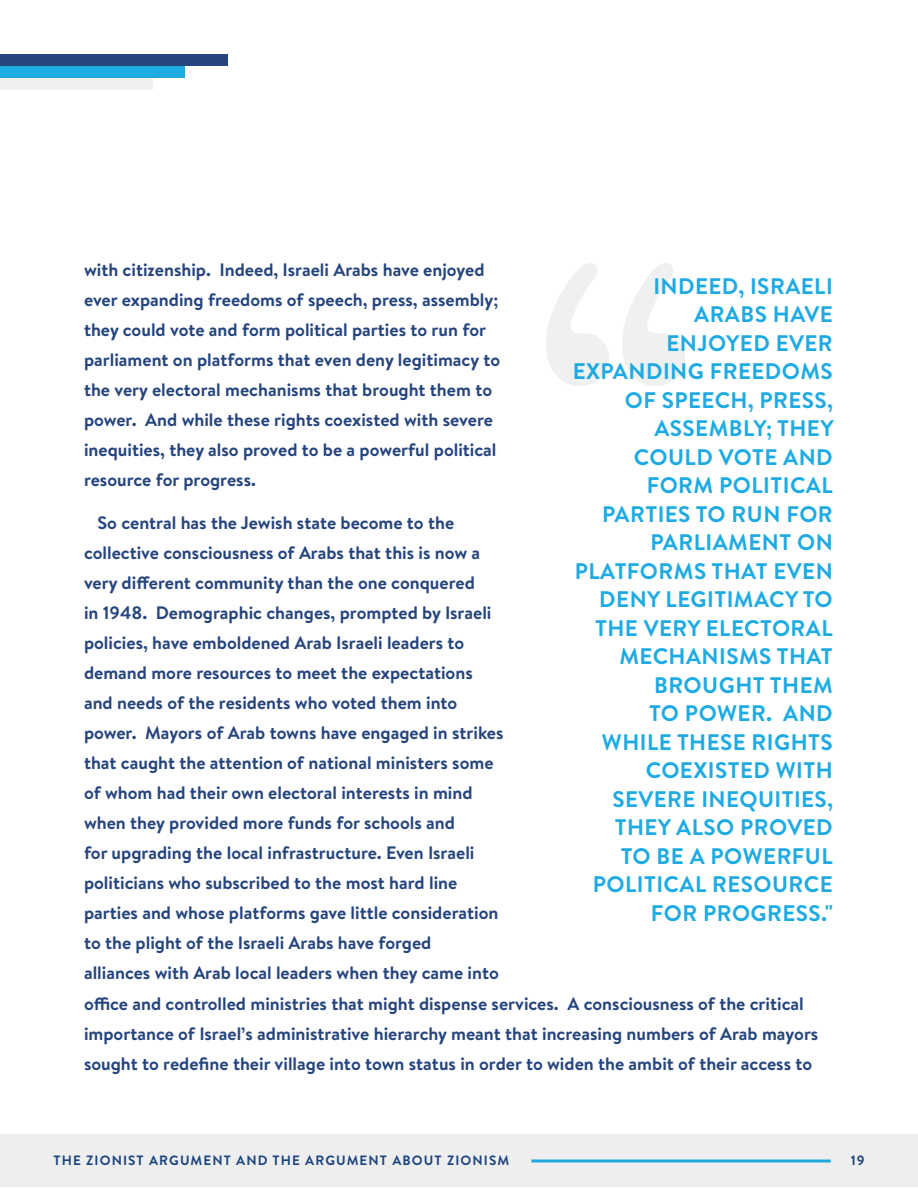
<style>
.page{position:relative;width:918px;height:1188px;background:#fff}
.page>*{position:absolute;margin:0;border:0;box-sizing:border-box;transform-origin:0 0}
.Body_Copy{font:700 22.5px/28.5px "Brandon Text";letter-spacing:.02em;color:#1eaae2;text-align:right}
.Body_Copy-2{font:700 18px/30px "Brandon Text";color:#26457d}
.t1{font:700 13.5px "Brandon Text";letter-spacing:.08em;color:#1c447d}
</style>
<div class="page">
<div style="left:0;top:1135px;width:918px;height:52px;background:#eee"></div>
<div style="left:0;top:54px;width:227px;height:12px;background:#26457d"></div>
<div style="left:0;top:66px;width:185px;height:12px;background:#1eaae2"></div>
<div style="left:0;top:78px;width:152px;height:12px;background:#eff0f0"></div>
<hr style="left:531px;top:1160px;width:300px;height:2px;background:#1fa9e1">
<svg style="left:546px;top:263px;width:139px;height:123px"></svg>
<p class="Body_Copy-2" style="left:84px;top:254px;width:418px">with citizenship. Indeed, Israeli Arabs have enjoyed ever expanding freedoms of speech, press, assembly; they could vote and form political parties to run for parliament on platforms that even deny legitimacy to the very electoral mechanisms that brought them to power. And while these rights coexisted with severe inequities, they also proved to be a powerful political resource for progress.</p>
<p class="Body_Copy-2" style="left:84px;top:508px;width:421px;text-indent:14px">So central has the Jewish state become to the collective consciousness of Arabs that this is now a very different community than the one conquered<br>in 1948. Demographic changes, prompted by Israeli policies, have emboldened Arab Israeli leaders to demand more resources to meet the expectations and needs of the residents who voted them into power. Mayors of Arab towns have engaged in strikes that caught the attention of national ministers some of whom had their own electoral interests in mind when they provided more funds for schools and<br>for upgrading the local infrastructure. Even Israeli politicians who subscribed to the most hard line parties and whose platforms gave little consideration to the plight of the Israeli Arabs have forged<br>alliances with Arab local leaders when they came into</p>
<p class="Body_Copy" style="left:573px;top:271px;width:262px">INDEED, ISRAELI<br>ARABS HAVE<br>ENJOYED EVER<br>EXPANDING FREEDOMS<br>OF SPEECH, PRESS,<br>ASSEMBLY; THEY<br>COULD VOTE AND<br>FORM POLITICAL<br>PARTIES TO RUN FOR<br>PARLIAMENT ON<br>PLATFORMS THAT EVEN<br>DENY LEGITIMACY TO<br>THE VERY ELECTORAL<br>MECHANISMS THAT<br>BROUGHT THEM<br>TO POWER. AND<br>WHILE THESE RIGHTS<br>COEXISTED WITH<br>SEVERE INEQUITIES,<br>THEY ALSO PROVED<br>TO BE A POWERFUL<br>POLITICAL RESOURCE<br>FOR PROGRESS."</p>
<p class="Body_Copy-2" style="left:84px;top:988px;width:736px">office and controlled ministries that might dispense services. A consciousness of the critical importance of Israel’s administrative hierarchy meant that increasing numbers of Arab mayors sought to redefine their village into town status in order to widen the ambit of their access to</p>
<p class="t1" style="left:54px;top:1151px;width:457px">THE ZIONIST ARGUMENT AND THE ARGUMENT ABOUT ZIONISM</p>
<p class="t1" style="left:851px;top:1151px;width:15px">19</p>
</div>
